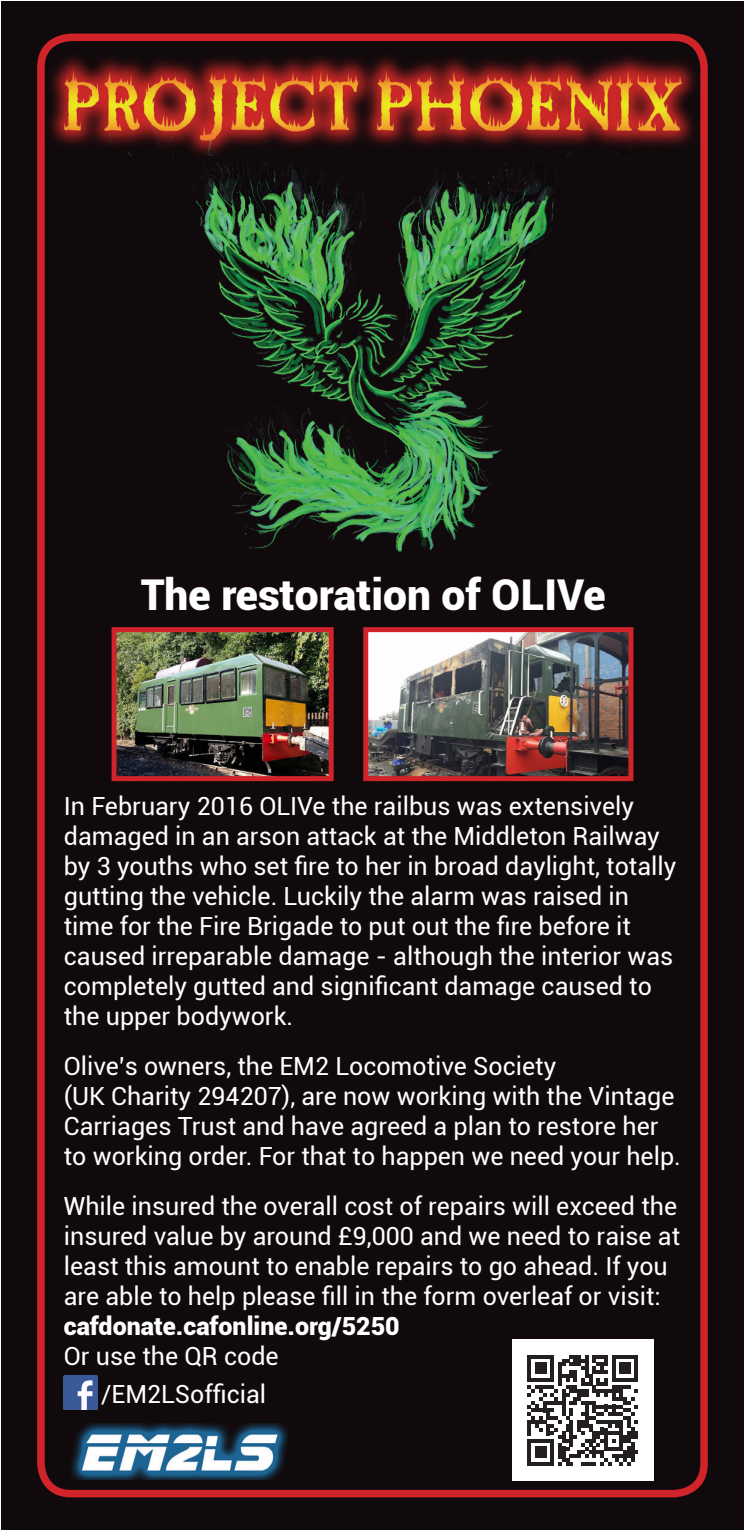
<style>
.page{position:relative;width:745px;height:1531px;background:#fff}
.page>*{position:absolute;margin:0;border:0;box-sizing:border-box;transform-origin:0 0}
.t1{font:900 42.5px "Roboto";color:#fff}
.t2{font:25px/30px "Roboto";color:#fff}
.t3{font:900 25px "Roboto";color:#fff}
</style>
<div class="page">
<div style="left:1px;top:1px;width:742px;height:1528px;background:#110a0c"></div>
<img style="left:46px;top:37px;width:662px;height:118px">
<div style="left:37px;top:34px;width:670px;height:1463px;border:8px solid #d1232a;border-radius:30px"></div>
<img style="left:196px;top:163px;width:359px;height:390px">
<img style="left:71px;top:1423px;width:216px;height:57px">
<div style="left:511px;top:1339px;width:142px;height:142px;background:#fff"></div>
<svg style="left:527px;top:1355px;width:111px;height:111px"></svg>
<img style="left:369px;top:633px;width:258px;height:142px">
<div style="left:363px;top:627px;width:270px;height:154px;border:5px solid #d1232a"></div>
<img style="left:117px;top:633px;width:210px;height:142px">
<div style="left:111px;top:627px;width:222px;height:154px;border:5px solid #d1232a"></div>
<img style="left:64px;top:1375px;width:34px;height:34px">
<p class="t1" style="left:141px;top:564px;width:466px">The restoration of OLIVe</p>
<p class="t2" style="left:64px;top:790px;width:613px">In February 2016 OLIVe the railbus was extensively damaged in an arson attack at the Middleton Railway by 3 youths who set fire to her in broad daylight, totally gutting the vehicle. Luckily the alarm was raised in time for the Fire Brigade to put out the fire before it caused irreparable damage - although the interior was</p>
<p class="t2" style="left:64px;top:970px;width:589px">completely gutted and significant damage caused to the upper bodywork.</p>
<p class="t2" style="left:64px;top:1050px;width:493px">Olive’s owners, the EM2 Locomotive Society</p>
<p class="t2" style="left:64px;top:1080px;width:618px">(UK Charity 294207), are now working with the Vintage<br>Carriages Trust and have agreed a plan to restore her to working order. For that to happen we need your help.</p>
<p class="t2" style="left:64px;top:1190px;width:617px">While insured the overall cost of repairs will exceed the insured value by around £9,000 and we need to raise at least this amount to enable repairs to go ahead. If you are able to help please fill in the form overleaf or visit:</p>
<p class="t3" style="left:64px;top:1308px;width:337px">cafdonate.cafonline.org/5250</p>
<p class="t2" style="left:64px;top:1340px;width:216px">Or use the QR code</p>
<p class="t2" style="left:101px;top:1378px;width:166px">/EM2LSofficial</p>
</div>
